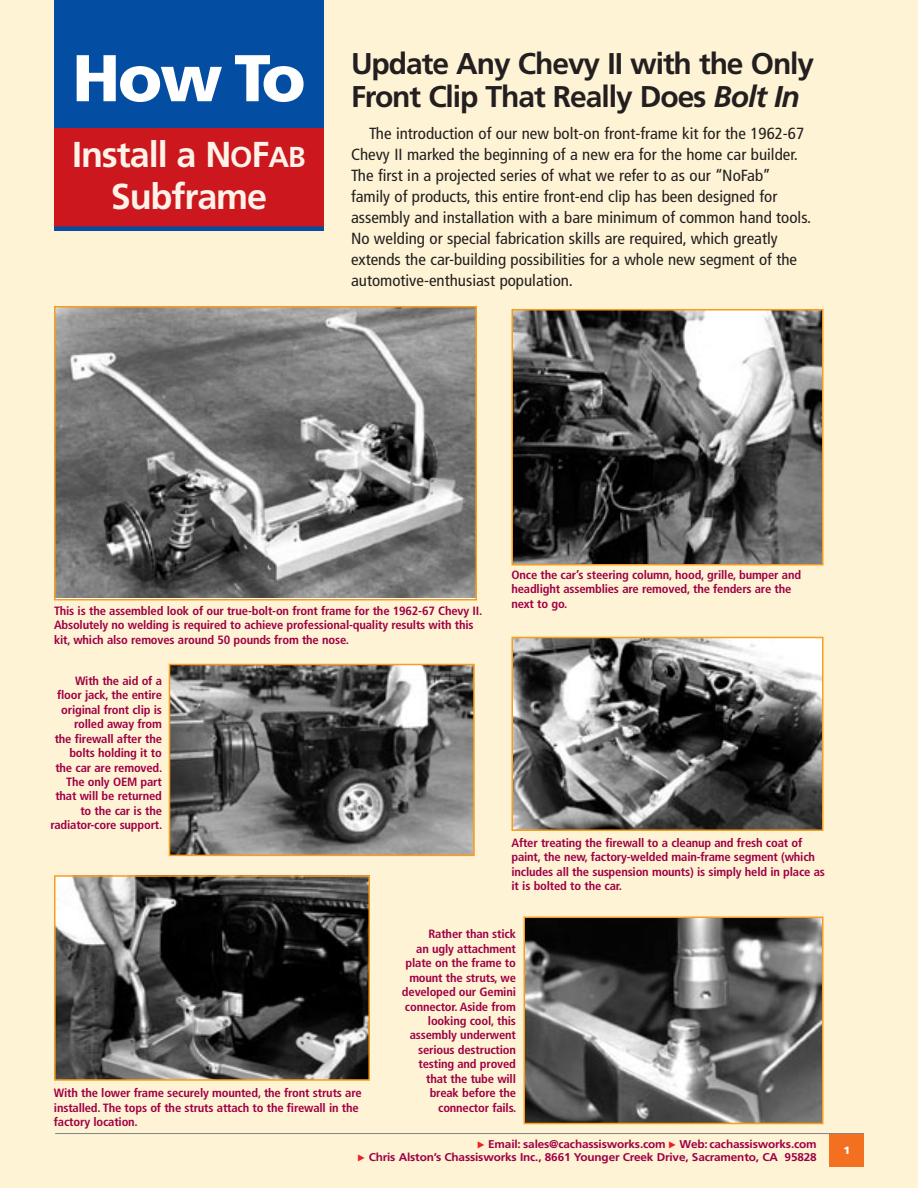
<style>
.page{position:relative;width:918px;height:1188px;background:#fff3d5}
.page>*{position:absolute;margin:0;border:0;box-sizing:border-box;transform-origin:0 0}
.t1{font:900 66px "Frutiger LT Std";color:#fff}
.t2{font:700 36px/42px "Frutiger LT Std";letter-spacing:-.03em;color:#fef2e9;text-align:center}
.HowToSub{font:700 30px/33px "Frutiger LT Std";letter-spacing:-.035em;color:#231f20}
.HowToPara{font:condensed 16.2px/21px "Frutiger LT Std";color:#231f20;scale:1.05 1}
.HowToCaption6{font:700 condensed 12px/14.4px "Frutiger LT Std";letter-spacing:-.015em;color:#9e0044;scale:1.05 1}
.HowToCaption6right{font:700 condensed 12px/14.4px "Frutiger LT Std";letter-spacing:-.015em;color:#9e0044;text-align:right;scale:1.05 1}
.Footer_row_1_right{font:700 11.25px "Frutiger LT Std";letter-spacing:-.015em;color:#9e0044;scale:1.05 1}
.t3{font:900 10.5px "Frutiger LT Std";color:#fff;scale:1.05 1}
.s1{font-size:28.8px}
.s2{font-style:italic}
</style>
<div class="page">
<hr style="left:55px;top:1133px;width:809px;height:1px;background:#808285">
<div style="left:830px;top:1134px;width:34px;height:32px;background:#f37021"></div>
<img style="left:57px;top:309px;width:417px;height:288px">
<div style="left:54px;top:306px;width:423px;height:294px;border:2px solid #f99d1c"></div>
<img style="left:172px;top:667px;width:300px;height:186px">
<div style="left:169px;top:664px;width:306px;height:192px;border:2px solid #f99d1c"></div>
<img style="left:515px;top:640px;width:306px;height:188px">
<div style="left:512px;top:637px;width:312px;height:194px;border:2px solid #f99d1c"></div>
<img style="left:515px;top:312px;width:306px;height:250px">
<div style="left:512px;top:309px;width:312px;height:256px;border:2px solid #f99d1c"></div>
<img style="left:57px;top:878px;width:310px;height:200px">
<div style="left:54px;top:875px;width:316px;height:206px;border:2px solid #f99d1c"></div>
<img style="left:527px;top:919px;width:294px;height:202px">
<div style="left:524px;top:916px;width:300px;height:208px;border:2px solid #f99d1c"></div>
<div style="left:54px;top:127px;width:270px;height:101px;background:#cc171e"></div>
<div style="left:54px;top:0;width:270px;height:128px;background:#034ea2"></div>
<div style="left:54px;top:226px;width:270px;height:5px;background:#034ea2"></div>
<p class="t1" style="left:72px;top:38px;width:235px">How To</p>
<p class="t2" style="left:72px;top:134px;width:235px">Install a N<span class="s1">O</span>F<span class="s1">AB<br></span>Subframe</p>
<p class="HowToSub" style="left:351px;top:47px;width:465px">Update Any Chevy II with the Only<br>Front Clip That Really Does <span class="s2">Bolt In</span></p>
<p class="HowToPara" style="left:351px;top:123px;width:440px;text-indent:18px">The introduction of our new bolt-on front-frame kit for the 1962-67<br>Chevy II marked the beginning of a new era for the home car builder.<br>The first in a projected series of what we refer to as our “NoFab” family of products, this entire front-end clip has been designed for assembly and installation with a bare minimum of common hand tools.<br>No welding or special fabrication skills are required, which greatly extends the car-building possibilities for a whole new segment of the automotive-enthusiast population.</p>
<p class="HowToCaption6" style="left:54px;top:604px;width:409px">This is the assembled look of our true-bolt-on front frame for the 1962-67 Chevy II.<br>Absolutely no welding is required to achieve professional-quality results with this kit, which also removes around 50 pounds from the nose.</p>
<p class="HowToCaption6right" style="left:50px;top:673px;width:108px">With the aid of a floor jack, the entire original front clip is rolled away from<br>the firewall after the bolts holding it to the car are removed.<br>The only OEM part that will be returned to the car is the radiator-core support.</p>
<p class="HowToCaption6" style="left:512px;top:568px;width:277px">Once the car’s steering column, hood, grille, bumper and headlight assemblies are removed, the fenders are the next to go.</p>
<p class="HowToCaption6" style="left:512px;top:835px;width:300px">After treating the firewall to a cleanup and fresh coat of paint, the new, factory-welded main-frame segment (which includes all the suspension mounts) is simply held in place as it is bolted to the car.</p>
<p class="HowToCaption6" style="left:54px;top:1086px;width:295px">With the lower frame securely mounted, the front struts are installed. The tops of the struts attach to the firewall in the factory location.</p>
<p class="HowToCaption6right" style="left:402px;top:927px;width:111px">Rather than stick<br>an ugly attachment plate on the frame to mount the struts, we developed our Gemini connector. Aside from looking cool, this assembly underwent serious destruction testing and proved that the tube will break before the connector fails.</p>
<p class="Footer_row_1_right" style="left:488px;top:1137px;width:314px">Email: sales@cachassisworks.com Web: cachassisworks.com</p>
<p class="Footer_row_1_right" style="left:369px;top:1151px;width:428px">Chris Alston’s Chassisworks Inc., 8661 Younger Creek Drive, Sacramento, CA 95828</p>
<p class="t3" style="left:844px;top:1144px;width:8px">1</p>
</div>
